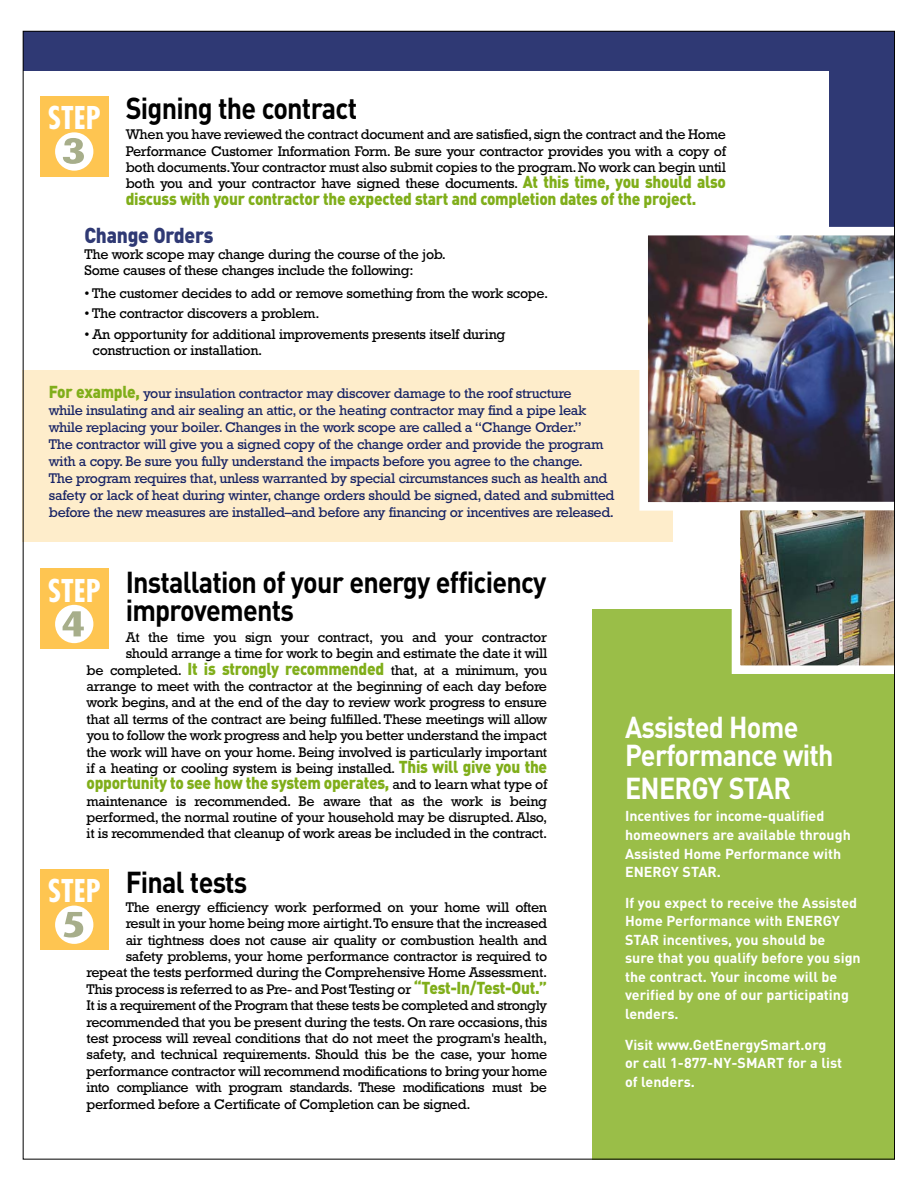
<style>
.page{position:relative;width:918px;height:1188px;background:#fff}
.page>*{position:absolute;margin:0;border:0;box-sizing:border-box;transform-origin:0 0}
.t1{font:700 condensed 33.3px "Futura";color:#a7ae8a;scale:1.5 1}
.t2{font:700 condensed 30.6px "Futura";color:#fff}
.t3{font:700 30px/28.5px "DIN";letter-spacing:-.025em;color:#000;scale:.9 1}
.t4{font:700 30px/28.5px "DIN";letter-spacing:-.025em;color:#fff;scale:.9 1}
.t5{font:900 21.3px "DIN";letter-spacing:-.01em;color:#2f3974;scale:.9 1}
.t6{font:900 17.1px "DIN";letter-spacing:-.015em;color:#80ae1a;scale:.9 1}
.t7{font:14.25px/16.4px "Rockwell";letter-spacing:-.02em;color:#000;text-align:justify}
.t8{font:14.25px/17.1px "Rockwell";letter-spacing:-.02em;color:#172365}
.t9{font:700 14.25px/18.6px "DIN";color:#fff}
.t10{font:14.25px "Rockwell";letter-spacing:-.04em;color:#000}
.s1{font-family:"DIN";font-weight:900;font-size:17.1px;color:#80ae1a}
.s2{font-family:"Rockwell";font-weight:400;font-size:14.25px;color:#000}
</style>
<div class="page">
<div style="left:23px;top:371px;width:650px;height:171px;background:#feedcb"></div>
<div style="left:23px;top:31px;width:872px;height:40px;background:#2f3974"></div>
<div style="left:592px;top:610px;width:303px;height:550px;background:#9abe48"></div>
<div style="left:829px;top:57px;width:66px;height:390px;background:#2f3974"></div>
<div style="left:41px;top:569px;width:68px;height:80px;background:#fec551"></div>
<div style="left:55px;top:605px;width:38px;height:38px;background:#fff;border-radius:50%"></div>
<div style="left:41px;top:96px;width:68px;height:80px;background:#fec551"></div>
<div style="left:55px;top:132px;width:38px;height:39px;background:#fff;border-radius:50%"></div>
<img style="left:639px;top:227px;width:254px;height:284px">
<img style="left:732px;top:502px;width:161px;height:172px">
<div style="left:41px;top:869px;width:68px;height:81px;background:#fec551"></div>
<div style="left:55px;top:906px;width:38px;height:38px;background:#fff;border-radius:50%"></div>
<h3 class="t3" style="left:126px;top:97px;width:259px">Signing the contract</h3>
<p class="t7" style="left:126px;top:128px;width:602px">When you have reviewed the contract document and are satisfied,sign the contract and the Home Performance Customer Information Form. Be sure your contractor provides you with a copy of both documents.Your contractor must also submit copies to the program.No work can begin until both you and your contractor have signed these documents. <span class="s1">At this time, you should also</span></p>
<p class="t6" style="left:126px;top:193px;width:636px">discuss with your contractor the expected start and completion dates of the project.</p>
<h3 class="t5" style="left:84px;top:228px;width:145px">Change Orders</h3>
<p class="t7" style="left:84px;top:248px;width:363px">The work scope may change during the course of the job.<br>Some causes of these changes include the following:</p>
<p class="t7" style="left:84px;top:286px;width:465px">• The customer decides to add or remove something from the work scope.</p>
<p class="t7" style="left:84px;top:307px;width:237px">• The contractor discovers a problem.</p>
<p class="t7" style="left:93px;top:327px;width:414px;text-indent:-8px">• An opportunity for additional improvements presents itself during construction or installation.</p>
<h2 class="t2" style="left:48px;top:104px;width:54px">STEP</h2>
<h1 class="t1" style="left:61px;top:137px;width:18px">3</h1>
<p class="t8" style="left:49px;top:386px;width:567px"><span class="s1">For example,</span> your insulation contractor may discover damage to the roof structure<br>while insulating and air sealing an attic, or the heating contractor may find a pipe leak while replacing your boiler. Changes in the work scope are called a “Change Order.”<br>The contractor will give you a signed copy of the change order and provide the program with a copy. Be sure you fully understand the impacts before you agree to the change.<br>The program requires that, unless warranted by special circumstances such as health and safety or lack of heat during winter, change orders should be signed, dated and submitted before the new measures are installed–and before any financing or incentives are released.</p>
<h3 class="t3" style="left:126px;top:571px;width:469px">Installation of your energy efficiency improvements</h3>
<p class="t7" style="left:87px;top:630px;width:462px;text-align:right">At the time you sign your contract, you and your contractor should arrange a time for work to begin and estimate the date it will<br>be completed. <span class="s1">It is strongly recommended</span> that, at a minimum, you arrange to meet with the contractor at the beginning of each day before work begins, and at the end of the day to review work progress to ensure that all terms of the contract are being fulfilled. These meetings will allow you to follow the work progress and help you better understand the impact the work will have on your home. Being involved is particularly important if a heating or cooling system is being installed. <span class="s1">This will give you the</span></p>
<p class="t6" style="left:87px;top:777px;width:513px">opportunity to see how the system operates, <span class="s2">and to learn what type of</span></p>
<p class="t7" style="left:87px;top:794px;width:462px">maintenance is recommended. Be aware that as the work is being performed, the normal routine of your household may be disrupted. Also, it is recommended that cleanup of work areas be included in the contract.</p>
<h3 class="t3" style="left:126px;top:872px;width:137px">Final tests</h3>
<p class="t7" style="left:126px;top:900px;width:423px">The energy efficiency work performed on your home will often</p>
<p class="t7" style="left:126px;top:917px;width:423px">result in your home being more airtight.To ensure that the increased</p>
<p class="t7" style="left:126px;top:933px;width:423px">air tightness does not cause air quality or combustion health and</p>
<p class="t7" style="left:126px;top:950px;width:423px">safety problems, your home performance contractor is required to</p>
<p class="t7" style="left:87px;top:966px;width:462px">repeat the tests performed during the Comprehensive Home Assessment.</p>
<p class="t7" style="left:87px;top:982px;width:462px">This process is referred to as Pre- and Post Testing or <span class="s1">“Test-In/Test-Out.”</span></p>
<p class="t7" style="left:87px;top:999px;width:462px">It is a requirement of the Program that these tests be completed and strongly</p>
<p class="t7" style="left:87px;top:1015px;width:462px">recommended that you be present during the tests.On rare occasions,this</p>
<p class="t7" style="left:87px;top:1032px;width:462px">test process will reveal conditions that do not meet the program's health,</p>
<p class="t7" style="left:87px;top:1048px;width:462px">safety, and technical requirements. Should this be the case, your home</p>
<p class="t7" style="left:87px;top:1064px;width:462px">performance contractor will recommend modifications to bring your home</p>
<p class="t10" style="left:87px;top:1082px;width:462px">into compliance with program standards. These modifications must be</p>
<p class="t7" style="left:87px;top:1097px;width:386px">performed before a Certificate of Completion can be signed.</p>
<h2 class="t2" style="left:48px;top:577px;width:54px">STEP</h2>
<h1 class="t1" style="left:61px;top:610px;width:18px">4</h1>
<h2 class="t2" style="left:48px;top:878px;width:54px">STEP</h2>
<h1 class="t1" style="left:61px;top:910px;width:18px">5</h1>
<h3 class="t4" style="left:625px;top:716px;width:233px">Assisted Home<br>Performance with</h3>
<h3 class="t4" style="left:625px;top:777px;width:186px">ENERGY STAR</h3>
<p class="t9" style="left:625px;top:809px;width:227px">Incentives for income-qualified homeowners are available through<br>Assisted Home Performance with<br>ENERGY STAR.</p>
<p class="t9" style="left:625px;top:895px;width:237px">If you expect to receive the Assisted<br>Home Performance with ENERGY<br>STAR incentives, you should be<br>sure that you qualify before you sign the contract. Your income will be verified by one of our participating lenders.</p>
<p class="t9" style="left:625px;top:1037px;width:219px">Visit www.GetEnergySmart.org or call 1-877-NY-SMART for a list of lenders.</p>
</div>
